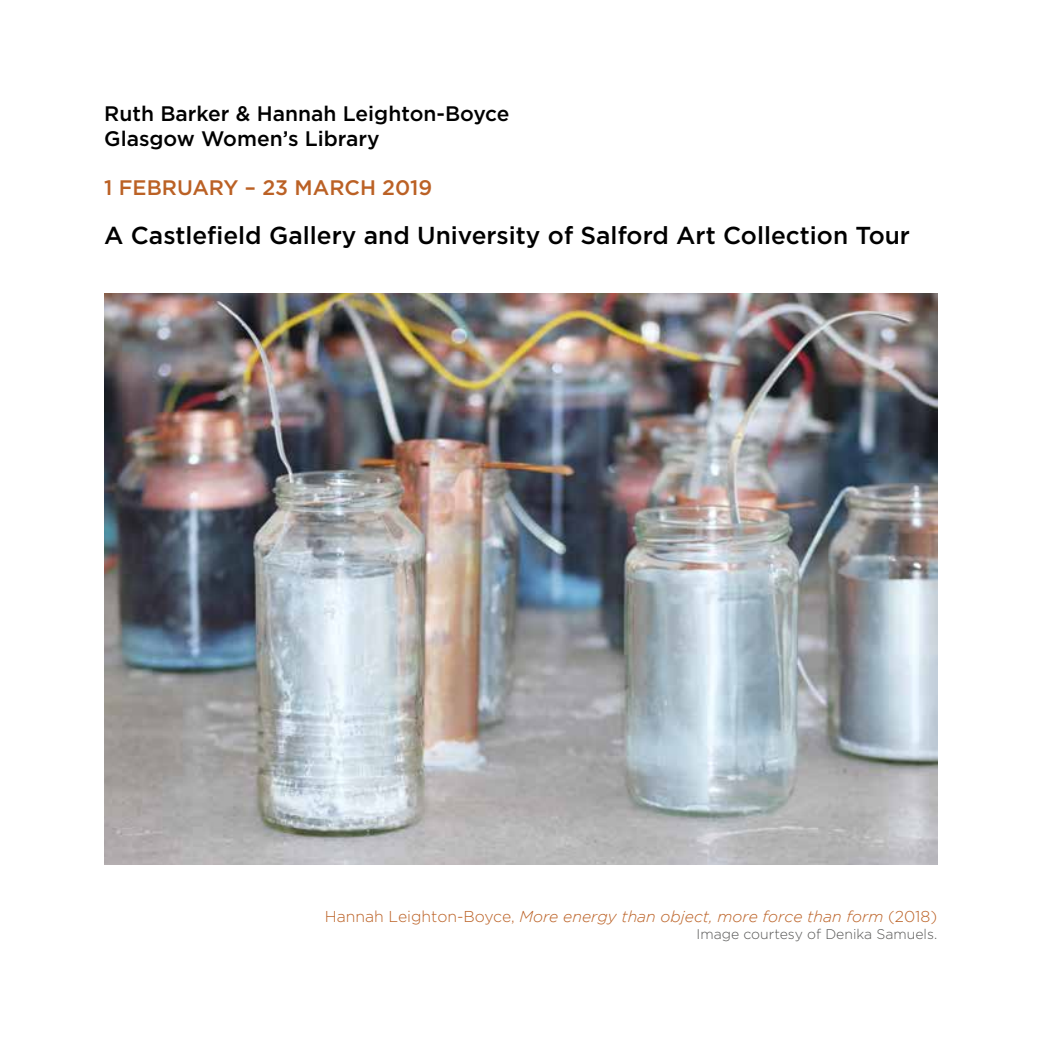
<style>
.page{position:relative;width:1042px;height:1042px;background:#fff}
.page>*{position:absolute;margin:0;border:0;box-sizing:border-box;transform-origin:0 0}
.t1{font:500 24.5px "Gotham";color:#000}
.t2{font:500 21px/25.2px "Gotham";color:#000}
.t3{font:500 21px "Gotham";color:#bb6125}
.t4{font:italic 300 15.75px "Gotham";color:#bb6125}
.t5{font:300 14px "Gotham";color:#575756}
.s1{font-style:normal}
</style>
<div class="page">
<img style="left:104px;top:294px;width:833px;height:570px">
<h2 class="t2" style="left:104px;top:100px;width:407px">Ruth Barker &amp; Hannah Leighton-Boyce<br>Glasgow Women’s Library</h2>
<h2 class="t3" style="left:104px;top:174px;width:330px">1 FEBRUARY – 23 MARCH 2019</h2>
<h1 class="t1" style="left:104px;top:220px;width:807px">A Castlefield Gallery and University of Salford Art Collection Tour</h1>
<p class="t4" style="left:325px;top:907px;width:614px"><span class="s1">Hannah Leighton-Boyce,</span> More energy than object, more force than form <span class="s1">(2018)</span></p>
<p class="t5" style="left:696px;top:926px;width:242px">Image courtesy of Denika Samuels.</p>
</div>
